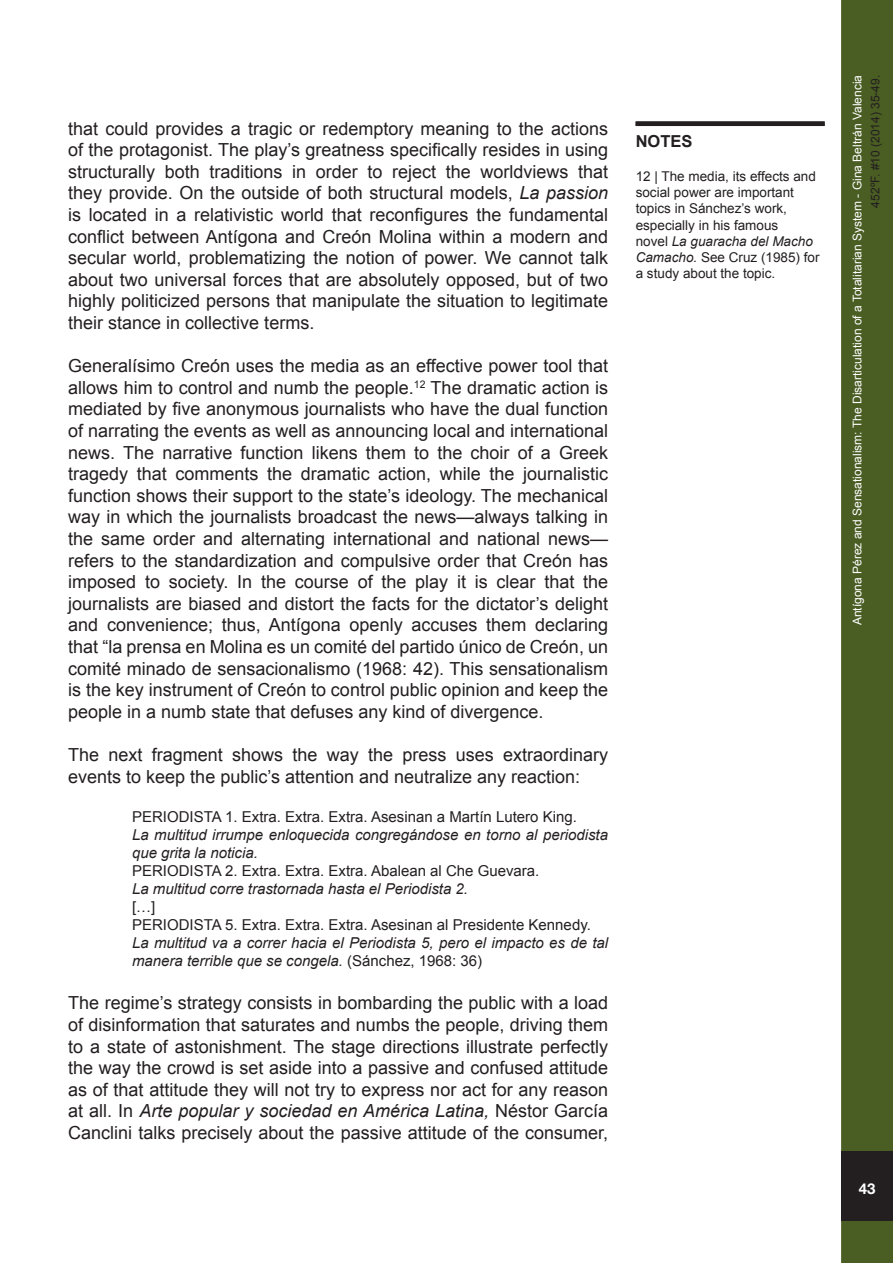
<style>
.page{position:relative;width:893px;height:1263px;background:#fff}
.page>*{position:absolute;margin:0;border:0;box-sizing:border-box;transform-origin:0 0}
.t1{font:18px/21.6px "Arial";color:#231f20;text-align:justify}
.Estilo_de_párrafo_1{font:700 16.5px "Arial";color:#231f20}
.t2{font:italic 15px/18px "Arial";color:#231f20}
.t3{font:15px "Arial";color:#231f20}
.t4{font:700 15px "Helvetica Neue";color:#fff}
.Estilo_de_párrafo_1-2{font:13.5px/16.2px "Arial";color:#231f20}
.t5{font:12px "Arial";color:#fff}
.t6{font:12px "Arial";color:#231f20}
.s1{font-style:italic}
.s2{font-style:normal}
</style>
<div class="page">
<div style="left:843px;top:2px;width:48px;height:1259px;background:#4a5d23"></div>
<div style="left:841px;top:0;width:52px;height:1263px;border:3px solid #4a5d23"></div>
<div style="left:841px;top:1151px;width:52px;height:70px;background:#231f20"></div>
<div style="left:636px;top:121px;width:189px;height:5px;background:#231f20"></div>
<p class="t1" style="left:68px;top:118px;width:541px">that could provides a tragic or redemptory meaning to the actions of the protagonist. The play’s greatness specifically resides in using structurally both traditions in order to reject the worldviews that they provide. On the outside of both structural models, <span class="s1">La passion </span>is located in a relativistic world that reconfigures the fundamental conflict between Antígona and Creón Molina within a modern and secular world, problematizing the notion of power. We cannot talk about two universal forces that are absolutely opposed, but of two highly politicized persons that manipulate the situation to legitimate their stance in collective terms.</p>
<p class="t1" style="left:68px;top:355px;width:541px">Generalísimo Creón uses the media as an effective power tool that allows him to control and numb the people.<sup>12</sup> The dramatic action is mediated by five anonymous journalists who have the dual function of narrating the events as well as announcing local and international news. The narrative function likens them to the choir of a Greek tragedy that comments the dramatic action, while the journalistic function shows their support to the state’s ideology. The mechanical way in which the journalists broadcast the news—always talking in the same order and alternating international and national news— refers to the standardization and compulsive order that Creón has imposed to society. In the course of the play it is clear that the journalists are biased and distort the facts for the dictator’s delight and convenience; thus, Antígona openly accuses them declaring that “la prensa en Molina es un comité del partido único de Creón, un comité minado de sensacionalismo (1968: 42). This sensationalism is the key instrument of Creón to control public opinion and keep the people in a numb state that defuses any kind of divergence.</p>
<p class="t1" style="left:68px;top:744px;width:541px">The next fragment shows the way the press uses extraordinary events to keep the public’s attention and neutralize any reaction:</p>
<p class="t3" style="left:132px;top:807px;width:446px">PERIODISTA 1. Extra. Extra. Extra. Asesinan a Martín Lutero King.</p>
<p class="t2" style="left:132px;top:826px;width:478px">La multitud irrumpe enloquecida congregándose en torno al periodista que grita la noticia.</p>
<p class="t3" style="left:132px;top:861px;width:409px">PERIODISTA 2. Extra. Extra. Extra. Abalean al Che Guevara.</p>
<p class="t2" style="left:132px;top:880px;width:337px">La multitud corre trastornada hasta el Periodista 2.</p>
<p class="t3" style="left:132px;top:897px;width:25px">[…]</p>
<p class="t3" style="left:132px;top:915px;width:460px">PERIODISTA 5. Extra. Extra. Extra. Asesinan al Presidente Kennedy.</p>
<p class="t2" style="left:132px;top:934px;width:478px">La multitud va a correr hacia el Periodista 5, pero el impacto es de tal manera terrible que se congela. <span class="s2">(Sánchez, 1968: 36)</span></p>
<p class="t1" style="left:68px;top:992px;width:541px">The regime’s strategy consists in bombarding the public with a load of disinformation that saturates and numbs the people, driving them to a state of astonishment. The stage directions illustrate perfectly the way the crowd is set aside into a passive and confused attitude as of that attitude they will not try to express nor act for any reason at all. In <span class="s1">Arte popular y sociedad en América Latina,</span> Néstor García Canclini talks precisely about the passive attitude of the consumer,</p>
<p class="Estilo_de_párrafo_1" style="left:636px;top:130px;width:58px">NOTES</p>
<p class="Estilo_de_párrafo_1-2" style="left:636px;top:168px;width:185px">12 | The media, its effects and social power are important topics in Sánchez’s work, especially in his famous<br>novel <span class="s1">La guaracha del Macho<br>Camacho.</span> See Cruz (1985) for a study about the topic.</p>
<p class="t5" style="left:850px;top:625px;width:552px;rotate:-90deg">Antígona Pérez and Sensationalism: The Disarticulation of a Totalitarian System - Gina Beltrán Valencia</p>
<p class="t6" style="left:868px;top:207px;width:134px;rotate:-90deg">452ºF. #10 (2014) 35-49.</p>
<p class="t4" style="left:859px;top:1179px;width:18px">43</p>
</div>
